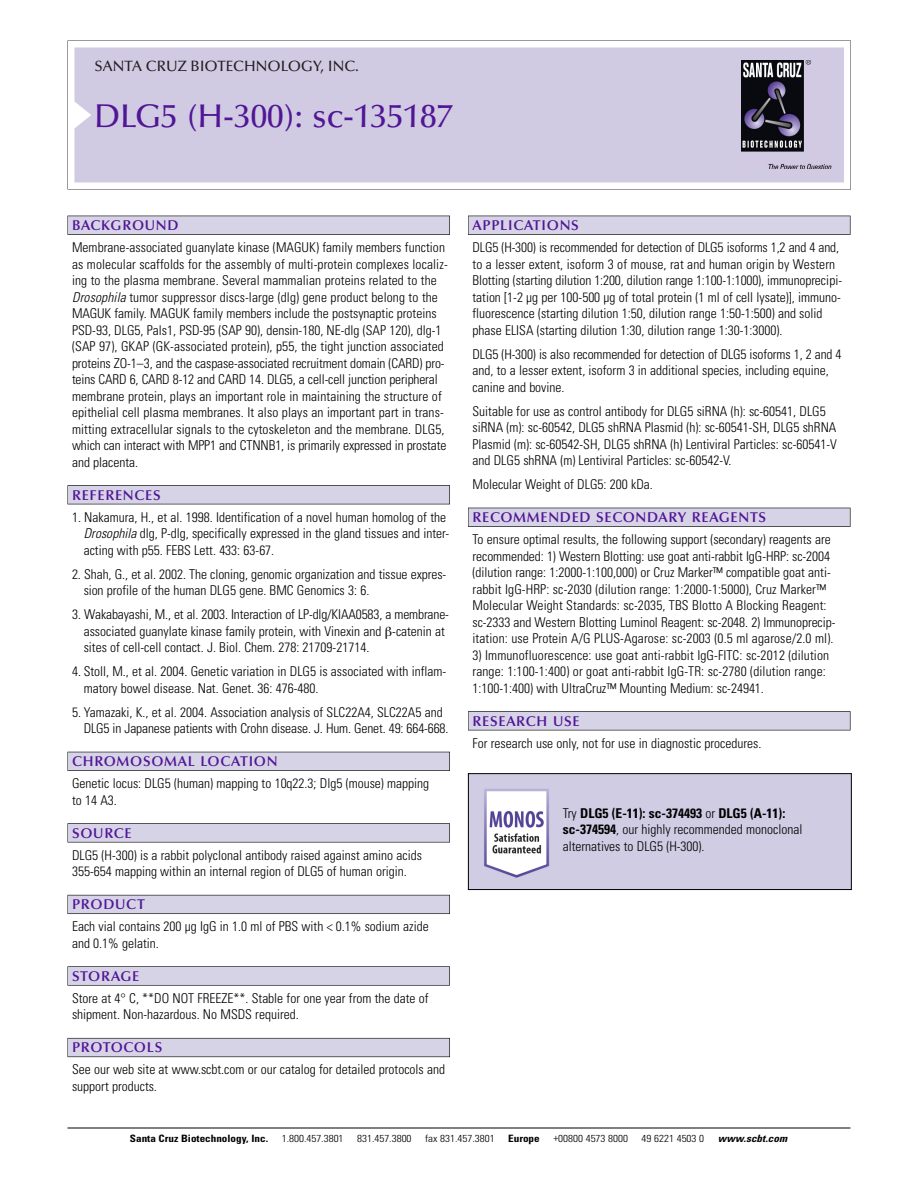
<style>
.page{position:relative;width:918px;height:1188px;background:#fff}
.page>*{position:absolute;margin:0;border:0;box-sizing:border-box;transform-origin:0 0}
.t1{font:500 33px "Optima";color:#511695}
.t2{font:500 15px "Optima";color:#231f20}
.t3{font:600 14.25px "Optima";letter-spacing:.05em;color:#511695}
.t4{font:300 condensed 13.5px/16.5px "Univers";color:#000}
.t5{font:300 condensed 10.2px "Univers";color:#000;scale:1.1 1}
.t6{font:700 condensed 10.2px "Univers";color:#000;scale:1.1 1}
.t7{font:italic 700 condensed 10.2px "Univers";letter-spacing:.005em;color:#000;scale:1.1 1}
.s1{font-style:italic}
.s2{font-weight:700}
</style>
<div class="page">
<svg style="left:68px;top:40px;width:783px;height:149px"></svg>
<div style="left:74px;top:47px;width:770px;height:135px;background:#d1cae3"></div>
<img style="left:741px;top:60px;width:90px;height:108px">
<div style="left:68px;top:216px;width:382px;height:19px;background:#525155"></div>
<div style="left:68px;top:216px;width:381px;height:18px;background:#d7d3e7"></div>
<div style="left:68px;top:485px;width:382px;height:19px;background:#525155"></div>
<div style="left:68px;top:486px;width:381px;height:18px;background:#d7d3e7"></div>
<div style="left:68px;top:752px;width:382px;height:19px;background:#525158"></div>
<div style="left:68px;top:752px;width:381px;height:18px;background:#d7d3e7"></div>
<div style="left:68px;top:823px;width:382px;height:19px;background:#575759"></div>
<div style="left:68px;top:824px;width:381px;height:18px;background:#d7d3e7"></div>
<div style="left:68px;top:895px;width:382px;height:19px;background:#5b5a62"></div>
<div style="left:68px;top:895px;width:381px;height:18px;background:#d7d3e7"></div>
<div style="left:68px;top:966px;width:382px;height:20px;background:#626263"></div>
<div style="left:68px;top:967px;width:381px;height:18px;background:#d7d3e7"></div>
<div style="left:68px;top:1038px;width:382px;height:19px;background:#66646d"></div>
<div style="left:68px;top:1039px;width:381px;height:18px;background:#d7d3e7"></div>
<div style="left:468px;top:216px;width:382px;height:19px;background:#525155"></div>
<div style="left:468px;top:216px;width:382px;height:18px;background:#d7d3e7"></div>
<div style="left:468px;top:508px;width:382px;height:19px;background:#515055"></div>
<div style="left:468px;top:508px;width:382px;height:18px;background:#d7d3e7"></div>
<div style="left:468px;top:711px;width:382px;height:19px;background:#545357"></div>
<div style="left:468px;top:712px;width:382px;height:18px;background:#d7d3e7"></div>
<hr style="left:68px;top:1128px;width:782px;height:1px;background:#000">
<img style="left:470px;top:775px;width:380px;height:113px">
<div style="left:468px;top:773px;width:384px;height:117px;border:1px solid #000"></div>
<p class="t2" style="left:94px;top:61px;width:266px">SANTA CRUZ BIOTECHNOLOGY, INC.</p>
<h1 class="t1" style="left:94px;top:103px;width:360px">DLG5 (H-300): sc-135187</h1>
<p class="t3" style="left:72px;top:219px;width:108px">BACKGROUND</p>
<p class="t4" style="left:72px;top:240px;width:377px">Membrane-associated guanylate kinase (MAGUK) family members function as molecular scaffolds for the assembly of multi-protein complexes localiz&shy;ing to the plasma membrane. Several mammalian proteins related to the <span class="s1">Drosophila</span> tumor suppressor discs-large (dlg) gene product belong to the MAGUK family. MAGUK family members include the postsynaptic proteins PSD-93, DLG5, Pals1, PSD-95 (SAP 90), densin-180, NE-dlg (SAP 120), dlg-1 (SAP 97), GKAP (GK-associated protein), p55, the tight junction associated proteins ZO-1–3, and the caspase-associated recruitment domain (CARD) pro&shy;teins CARD 6, CARD 8-12 and CARD 14. DLG5, a cell-cell junction peripheral membrane protein, plays an important role in maintaining the structure of epithelial cell plasma membranes. It also plays an important part in trans&shy;mitting extracellular signals to the cytoskeleton and the membrane. DLG5, which can interact with MPP1 and CTNNB1, is primarily expressed in prostate and placenta.</p>
<p class="t3" style="left:72px;top:489px;width:90px">REFERENCES</p>
<p class="t4" style="left:84px;top:510px;width:367px;text-indent:-12px">1. Nakamura, H., et al. 1998. Identification of a novel human homolog of the<br><span class="s1">Drosophila</span> dlg, P-dlg, specifically expressed in the gland tissues and inter&shy;acting with p55. FEBS Lett. 433: 63-67.</p>
<p class="t4" style="left:84px;top:567px;width:364px;text-indent:-12px">2. Shah, G., et al. 2002. The cloning, genomic organization and tissue expres&shy;sion profile of the human DLG5 gene. BMC Genomics 3: 6.</p>
<p class="t4" style="left:84px;top:607px;width:367px;text-indent:-12px">3. Wakabayashi, M., et al. 2003. Interaction of LP-dlg/KIAA0583, a membrane&shy;associated guanylate kinase family protein, with Vinexin and -catenin at sites of cell-cell contact. J. Biol. Chem. 278: 21709-21714.</p>
<p class="t4" style="left:84px;top:664px;width:364px;text-indent:-12px">4. Stoll, M., et al. 2004. Genetic variation in DLG5 is associated with inflam&shy;matory bowel disease. Nat. Genet. 36: 476-480.</p>
<p class="t4" style="left:84px;top:705px;width:366px;text-indent:-12px">5. Yamazaki, K., et al. 2004. Association analysis of SLC22A4, SLC22A5 and<br>DLG5 in Japanese patients with Crohn disease. J. Hum. Genet. 49: 664-668.</p>
<p class="t3" style="left:72px;top:756px;width:207px">CHROMOSOMAL LOCATION</p>
<p class="t4" style="left:72px;top:776px;width:359px">Genetic locus: DLG5 (human) mapping to 10q22.3; Dlg5 (mouse) mapping to 14 A3.</p>
<p class="t3" style="left:72px;top:827px;width:61px">SOURCE</p>
<p class="t4" style="left:72px;top:848px;width:351px">DLG5 (H-300) is a rabbit polyclonal antibody raised against amino acids<br>355-654 mapping within an internal region of DLG5 of human origin.</p>
<p class="t3" style="left:72px;top:899px;width:74px">PRODUCT</p>
<p class="t4" style="left:72px;top:919px;width:358px">Each vial contains 200 µg IgG in 1.0 ml of PBS with &lt; 0.1% sodium azide and 0.1% gelatin.</p>
<p class="t3" style="left:72px;top:970px;width:69px">STORAGE</p>
<p class="t4" style="left:72px;top:991px;width:358px">Store at 4° C, **DO NOT FREEZE**. Stable for one year from the date of shipment. Non-hazardous. No MSDS required.</p>
<p class="t3" style="left:72px;top:1042px;width:92px">PROTOCOLS</p>
<p class="t4" style="left:72px;top:1063px;width:375px">See our web site at www.scbt.com or our catalog for detailed protocols and support products.</p>
<p class="t3" style="left:473px;top:219px;width:108px">APPLICATIONS</p>
<p class="t4" style="left:473px;top:240px;width:371px">DLG5 (H-300) is recommended for detection of DLG5 isoforms 1,2 and 4 and, to a lesser extent, isoform 3 of mouse, rat and human origin by Western Blotting (starting dilution 1:200, dilution range 1:100-1:1000), immunoprecipi&shy;tation [1-2 µg per 100-500 µg of total protein (1 ml of cell lysate)], immuno&shy;fluorescence (starting dilution 1:50, dilution range 1:50-1:500) and solid phase ELISA (starting dilution 1:30, dilution range 1:30-1:3000).</p>
<p class="t4" style="left:473px;top:347px;width:371px">DLG5 (H-300) is also recommended for detection of DLG5 isoforms 1, 2 and 4 and, to a lesser extent, isoform 3 in additional species, including equine, canine and bovine.</p>
<p class="t4" style="left:473px;top:404px;width:366px">Suitable for use as control antibody for DLG5 siRNA (h): sc-60541, DLG5 siRNA (m): sc-60542, DLG5 shRNA Plasmid (h): sc-60541-SH, DLG5 shRNA Plasmid (m): sc-60542-SH, DLG5 shRNA (h) Lentiviral Particles: sc-60541-V and DLG5 shRNA (m) Lentiviral Particles: sc-60542-V.</p>
<p class="t4" style="left:473px;top:477px;width:182px">Molecular Weight of DLG5: 200 kDa.</p>
<p class="t3" style="left:473px;top:512px;width:295px">RECOMMENDED SECONDARY REAGENTS</p>
<p class="t4" style="left:473px;top:532px;width:364px">To ensure optimal results, the following support (secondary) reagents are recommended: 1) Western Blotting: use goat anti-rabbit IgG-HRP: sc-2004 (dilution range: 1:2000-1:100,000) or Cruz Marker™ compatible goat anti&shy;rabbit IgG-HRP: sc-2030 (dilution range: 1:2000-1:5000), Cruz Marker™ Molecular Weight Standards: sc-2035, TBS Blotto A Blocking Reagent: sc-2333 and Western Blotting Luminol Reagent: sc-2048. 2) Immunoprecip&shy;itation: use Protein A/G PLUS-Agarose: sc-2003 (0.5 ml agarose/2.0 ml).</p>
<p class="t4" style="left:473px;top:648px;width:358px">3) Immunofluorescence: use goat anti-rabbit IgG-FITC: sc-2012 (dilution range: 1:100-1:400) or goat anti-rabbit IgG-TR: sc-2780 (dilution range:<br>1:100-1:400) with UltraCruz™ Mounting Medium: sc-24941.</p>
<p class="t3" style="left:473px;top:715px;width:109px">RESEARCH USE</p>
<p class="t4" style="left:473px;top:736px;width:290px">For research use only, not for use in diagnostic procedures.</p>
<p class="t4" style="left:563px;top:806px;width:241px">Try <span class="s2">DLG5 (E-11): sc-374493</span> or <span class="s2">DLG5 (A-11): sc-374594</span>, our highly recommended monoclonal alternatives to DLG5 (H-300).</p>
<p class="t6" style="left:130px;top:1135px;width:127px">Santa Cruz Biotechnology, Inc.</p>
<p class="t5" style="left:282px;top:1135px;width:58px">1.800.457.3801</p>
<p class="t5" style="left:357px;top:1135px;width:51px">831.457.3800</p>
<p class="t5" style="left:425px;top:1135px;width:65px">fax 831.457.3801</p>
<p class="t6" style="left:508px;top:1135px;width:30px">Europe</p>
<p class="t5" style="left:553px;top:1135px;width:69px">+00800 4573 8000</p>
<p class="t5" style="left:642px;top:1135px;width:58px">49 6221 4503 0</p>
<p class="t7" style="left:718px;top:1135px;width:64px">www.scbt.com</p>
</div>
